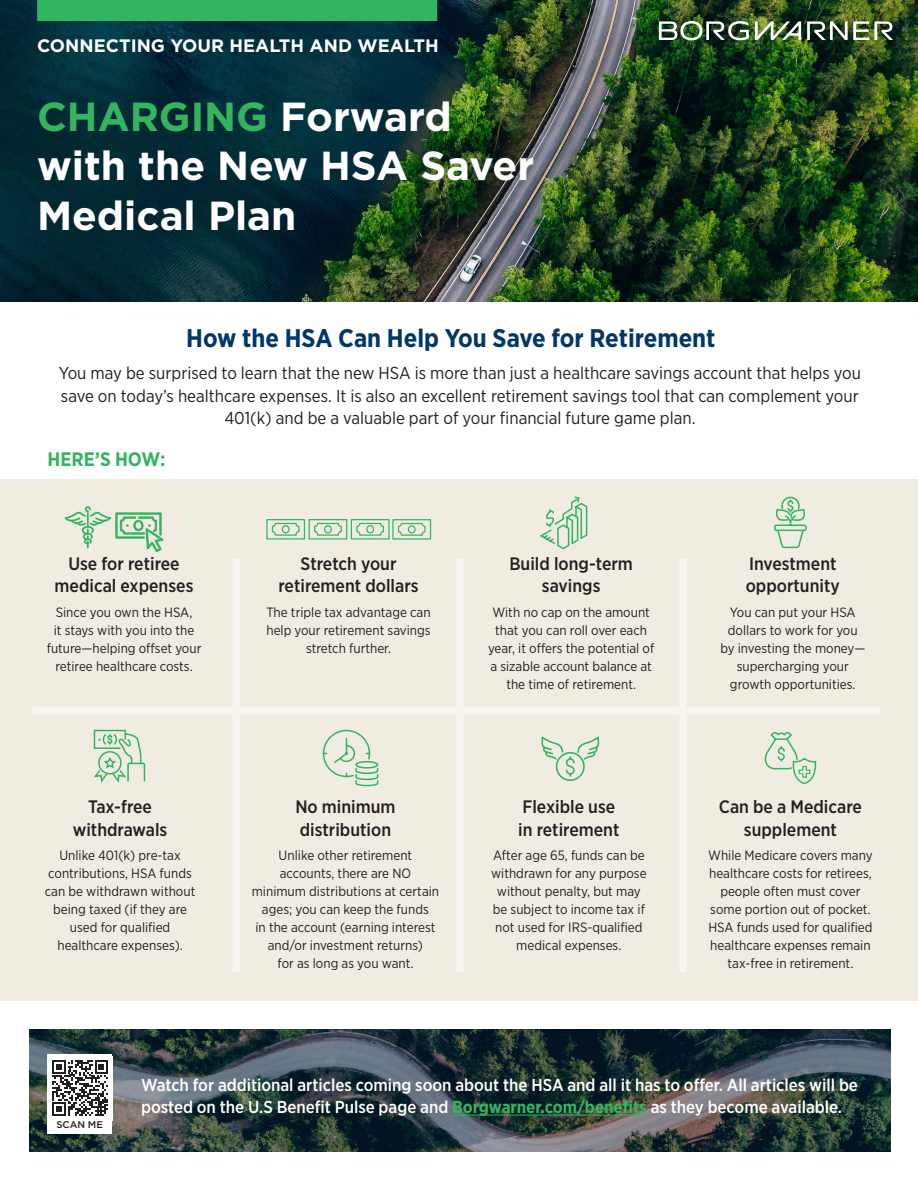
<style>
.page{position:relative;width:918px;height:1188px;background:#fff}
.page>*{position:absolute;margin:0;border:0;box-sizing:border-box;transform-origin:0 0}
.t1{font:700 40.5px/49.5px "Gotham";color:#fff}
.t2{font:700 25.5px "Gotham Narrow";color:#00376b}
.t3{font:700 19.5px "Gotham Narrow";color:#33b560}
.t4{font:500 18px/22.5px "Gotham Narrow";color:#231f20;text-align:center}
.t5{font:700 18px "Gotham";color:#fff}
.t6{font:17.25px/22.5px "Gotham Narrow";color:#231f20;text-align:center}
.t7{font:500 17.25px/22.5px "Gotham Narrow";letter-spacing:-.005em;color:#fff}
.t8{font:13.5px/18px "Gotham Narrow";color:#231f20;text-align:center}
.t9{font:500 9.75px "Gotham";letter-spacing:-.005em;color:#231f20}
.s1{color:#33b560}
.s2{font-weight:700;color:#33b560}
</style>
<div class="page">
<div style="left:0;top:480px;width:918px;height:521px;background:#f1ece2"></div>
<img style="left:0;top:0;width:918px;height:301px">
<img style="left:659px;top:21px;width:234px;height:19px">
<div style="left:37px;top:0;width:400px;height:21px;background:#33b560"></div>
<div style="left:233px;top:558px;width:7px;height:414px;background:#f7f6f0"></div>
<img style="left:29px;top:1029px;width:862px;height:123px">
<hr style="left:452px;top:1115px;width:195px;height:1px;background:#33b560">
<div style="left:48px;top:1054px;width:64px;height:80px;background:#fff"></div>
<svg style="left:52px;top:1060px;width:56px;height:56px"></svg>
<div style="left:456px;top:558px;width:8px;height:414px;background:#f7f6f0"></div>
<div style="left:679px;top:558px;width:8px;height:414px;background:#f7f6f0"></div>
<div style="left:32px;top:707px;width:848px;height:8px;background:#f7f6f0"></div>
<svg style="left:774px;top:496px;width:33px;height:53px"></svg>
<svg style="left:540px;top:496px;width:48px;height:54px"></svg>
<svg style="left:266px;top:519px;width:166px;height:21px"></svg>
<svg style="left:93px;top:729px;width:53px;height:54px"></svg>
<svg style="left:322px;top:729px;width:57px;height:58px"></svg>
<svg style="left:541px;top:736px;width:59px;height:45px"></svg>
<svg style="left:764px;top:732px;width:53px;height:53px"></svg>
<svg style="left:65px;top:506px;width:98px;height:47px"></svg>
<p class="t5" style="left:37px;top:34px;width:403px">CONNECTING YOUR HEALTH AND WEALTH</p>
<p class="t1" style="left:37px;top:92px;width:499px"><span class="s1">CHARGING</span> Forward with the New HSA Saver<br>Medical Plan</p>
<p class="t2" style="left:186px;top:321px;width:531px">How the HSA Can Help You Save for Retirement</p>
<p class="t6" style="left:59px;top:362px;width:804px">You may be surprised to learn that the new HSA is more than just a healthcare savings account that helps you save on today’s healthcare expenses. It is also an excellent retirement savings tool that can complement your<br>401(k) and be a valuable part of your financial future game plan.</p>
<p class="t3" style="left:48px;top:447px;width:119px">HERE’S HOW:</p>
<p class="t4" style="left:55px;top:552px;width:140px">Use for retiree medical expenses</p>
<p class="t8" style="left:47px;top:603px;width:156px">Since you own the HSA,<br>it stays with you into the future—helping offset your retiree healthcare costs.</p>
<p class="t4" style="left:73px;top:795px;width:96px">Tax-free withdrawals</p>
<p class="t8" style="left:45px;top:846px;width:152px">Unlike 401(k) pre-tax contributions, HSA funds can be withdrawn without being taxed (if they are used for qualified healthcare expenses).</p>
<p class="t4" style="left:278px;top:552px;width:142px">Stretch your retirement dollars</p>
<p class="t8" style="left:266px;top:603px;width:166px">The triple tax advantage can help your retirement savings stretch further.</p>
<p class="t4" style="left:295px;top:795px;width:102px;text-align:left">No minimum distribution</p>
<p class="t8" style="left:252px;top:846px;width:189px">Unlike other retirement accounts, there are NO minimum distributions at certain ages; you can keep the funds<br>in the account (earning interest and/or investment returns)<br>for as long as you want.</p>
<p class="t4" style="left:509px;top:552px;width:125px">Build long-term savings</p>
<p class="t8" style="left:488px;top:603px;width:168px">With no cap on the amount that you can roll over each year, it offers the potential of a sizable account balance at the time of retirement.</p>
<p class="t4" style="left:518px;top:795px;width:103px;text-align:left">Flexible use in retirement</p>
<p class="t8" style="left:491px;top:846px;width:157px">After age 65, funds can be withdrawn for any purpose without penalty, but may be subject to income tax if not used for IRS-qualified medical expenses.</p>
<p class="t4" style="left:746px;top:552px;width:96px;text-align:left">Investment opportunity</p>
<p class="t8" style="left:720px;top:603px;width:146px">You can put your HSA dollars to work for you by investing the money— supercharging your growth opportunities.</p>
<p class="t4" style="left:719px;top:795px;width:145px">Can be a Medicare supplement</p>
<p class="t8" style="left:708px;top:846px;width:166px">While Medicare covers many healthcare costs for retirees, people often must cover some portion out of pocket.<br>HSA funds used for qualified healthcare expenses remain tax-free in retirement.</p>
<p class="t9" style="left:56px;top:1118px;width:48px">SCAN ME</p>
<p class="t7" style="left:141px;top:1073px;width:718px">Watch for additional articles coming soon about the HSA and all it has to offer. All articles will be posted on the U.S Benefit Pulse page and <span class="s2">Borgwarner.com/benefits</span> as they become available.</p>
</div>
